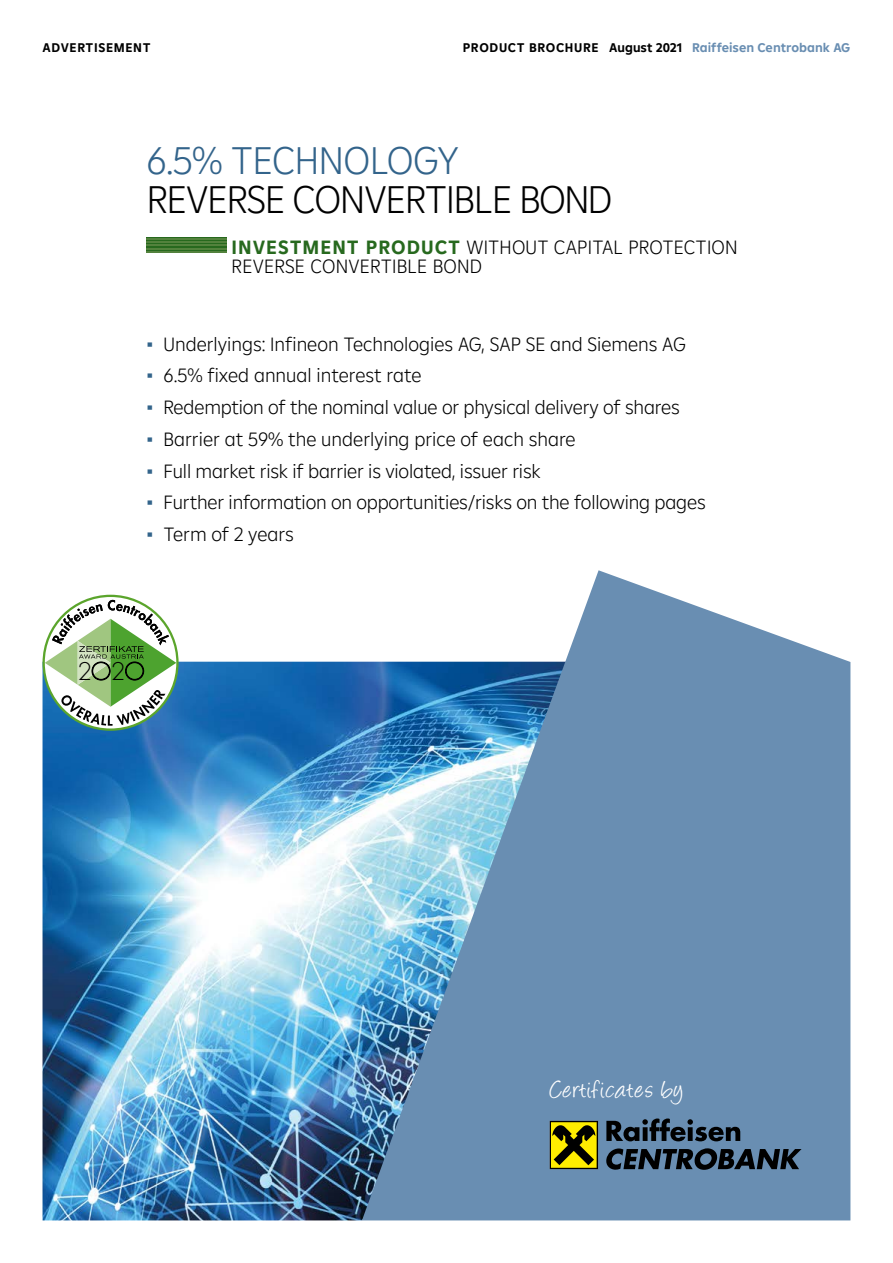
<style>
.page{position:relative;width:893px;height:1263px;background:#fff}
.page>*{position:absolute;margin:0;border:0;box-sizing:border-box;transform-origin:0 0}
.Titel_Blau{font:300 39px/39px "Amalia";letter-spacing:-.025em;color:#000}
.t1{font:28.5px "Angelina";letter-spacing:.04em;color:#fff}
.t2{font:300 23.7px "Futura LT Pro";color:#000}
.t3{font:300 19.5px "Amalia";letter-spacing:-.01em;color:#000}
.t4{font:300 19.5px "Amalia";letter-spacing:.01em;color:#000}
.Kopfzeile{font:700 12.75px "Amalia";letter-spacing:.01em;color:#000}
.Kopfzeile-2{font:700 12.75px "Amalia";letter-spacing:.05em;color:#000}
.s1{color:#698eb2}
.s2{color:#33648b}
.s3{font-weight:700;color:#27691e}
.s4{font-family:"Trebuchet MS";font-weight:400;color:#33648b}
</style>
<div class="page">
<img style="left:43px;top:662px;width:319px;height:558px">
<svg style="left:362px;top:570px;width:488px;height:650px;background:#799ebe"></svg>
<div style="left:146px;top:238px;width:81px;height:15px;background:#27691e"></div>
<hr style="left:146px;top:238px;width:81px;height:2px;background:#53823d">
<hr style="left:146px;top:241px;width:81px;height:2px;background:#53823d">
<hr style="left:146px;top:251px;width:81px;height:2px;background:#53823d">
<hr style="left:146px;top:244px;width:81px;height:2px;background:#53823d">
<hr style="left:146px;top:248px;width:81px;height:2px;background:#53823d">
<div style="left:550px;top:1121px;width:48px;height:48px;background:#000"></div>
<div style="left:551px;top:1122px;width:46px;height:46px;background:#ffed00"></div>
<svg style="left:552px;top:1125px;width:43px;height:40px"></svg>
<svg style="left:606px;top:1118px;width:134px;height:23px;background:#384c60"></svg>
<svg style="left:606px;top:1148px;width:195px;height:22px;background:#304152"></svg>
<svg style="left:45px;top:600px;width:131px;height:126px"></svg>
<p class="Kopfzeile-2" style="left:43px;top:39px;width:109px">ADVERTISEMENT</p>
<p class="Kopfzeile" style="left:463px;top:39px;width:389px">PRODUCT BROCHURE August 2021 <span class="s1">Raiffeisen Centrobank AG</span></p>
<p class="Titel_Blau" style="left:146px;top:139px;width:468px"><span class="s2">6.5% TECHNOLOGY<br></span>REVERSE CONVERTIBLE BOND</p>
<p class="t4" style="left:232px;top:234px;width:508px"><span class="s3">INVESTMENT PRODUCT</span> WITHOUT CAPITAL PROTECTION</p>
<p class="t4" style="left:232px;top:254px;width:252px">REVERSE CONVERTIBLE BOND</p>
<p class="t3" style="left:146px;top:331px;width:541px"><span class="s4">▪</span> Underlyings: Infineon Technologies AG, SAP SE and Siemens AG</p>
<p class="t3" style="left:146px;top:363px;width:276px"><span class="s4">▪</span> 6.5% fixed annual interest rate</p>
<p class="t3" style="left:146px;top:395px;width:535px"><span class="s4">▪</span> Redemption of the nominal value or physical delivery of shares</p>
<p class="t3" style="left:146px;top:426px;width:431px"><span class="s4">▪</span> Barrier at 59% the underlying price of each share</p>
<p class="t3" style="left:146px;top:458px;width:396px"><span class="s4">▪</span> Full market risk if barrier is violated, issuer risk</p>
<p class="t3" style="left:146px;top:490px;width:561px"><span class="s4">▪</span> Further information on opportunities/risks on the following pages</p>
<p class="t3" style="left:146px;top:522px;width:149px"><span class="s4">▪</span> Term of 2 years</p>
<p class="t2" style="left:77px;top:656px;width:50px">2 2</p>
<p class="t1" style="left:550px;top:1077px;width:134px">Certificates by</p>
</div>
